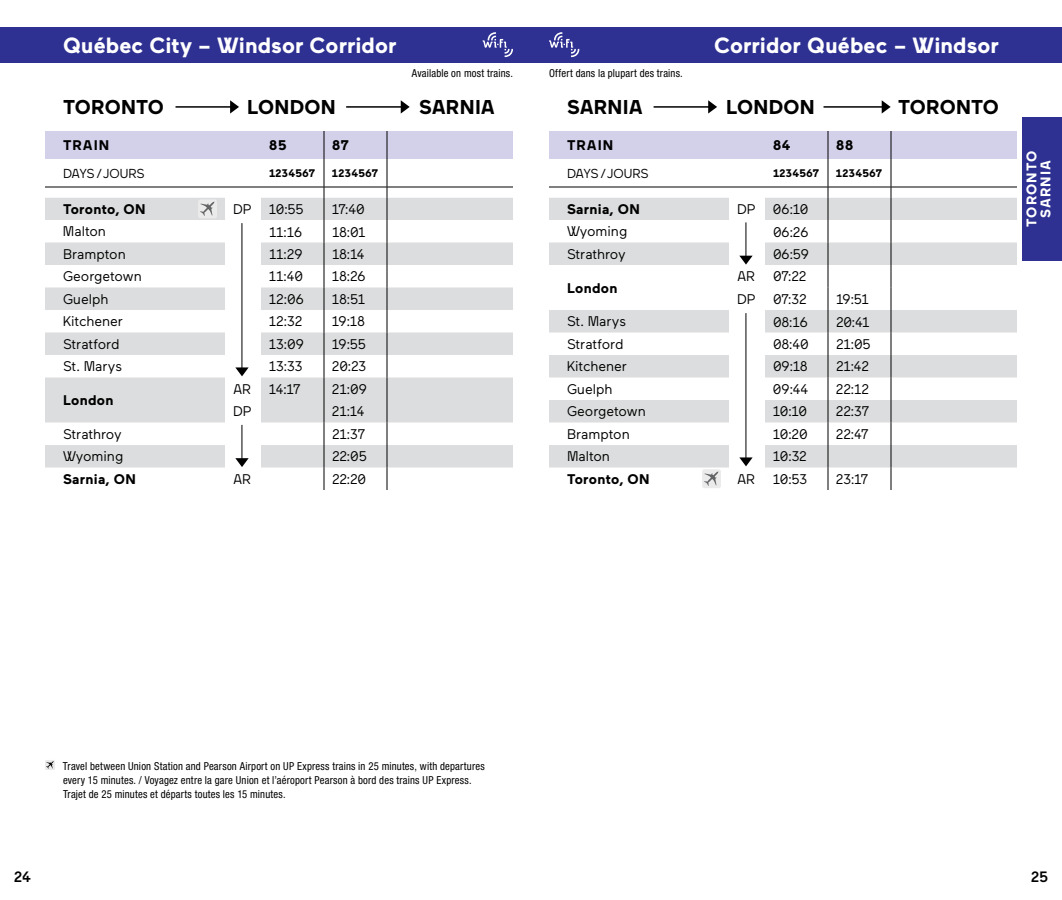
<style>
.page{position:relative;width:1062px;height:900px;background:#fff}
.page>*{position:absolute;margin:0;border:0;box-sizing:border-box;transform-origin:0 0}
.t1{font:700 22px "Via Maax";letter-spacing:.005em;color:#fff}
.t2{font:700 20px "Via Maax";letter-spacing:.005em;color:#000}
.t3{font:500 15px "Via Maax";color:#000}
.t4{font:14px "Via Maax";letter-spacing:-.015em;color:#000}
.t5{font:700 14px "Via Maax";letter-spacing:.02em;color:#000}
.t6{font:700 14px/14px "Via Maax";letter-spacing:.065em;color:#fff;text-align:center}
.t7{font:13px "Via Maax";letter-spacing:-.03em;color:#000}
.t8{font:condensed 11px/14px "Helvetica Neue LT Std";letter-spacing:.02em;color:#000}
.t9{font:700 11px "Via Maax";letter-spacing:.005em;color:#000}
</style>
<div class="page">
<div style="left:0;top:27px;width:1062px;height:36px;background:#2e3092"></div>
<svg style="left:483px;top:32px;width:30px;height:25px"></svg>
<svg style="left:549px;top:32px;width:30px;height:25px"></svg>
<div style="left:1022px;top:117px;width:40px;height:144px;background:#2e3092"></div>
<svg style="left:45px;top:131px;width:468px;height:359px"></svg>
<svg style="left:549px;top:131px;width:468px;height:359px"></svg>
<hr style="left:176px;top:106px;width:61px;height:2px;background:#000">
<svg style="left:230px;top:100px;width:9px;height:14px"></svg>
<hr style="left:654px;top:106px;width:61px;height:2px;background:#000">
<svg style="left:708px;top:100px;width:9px;height:14px"></svg>
<hr style="left:346px;top:106px;width:62px;height:2px;background:#000">
<svg style="left:401px;top:100px;width:9px;height:14px"></svg>
<hr style="left:824px;top:106px;width:65px;height:2px;background:#000">
<svg style="left:882px;top:100px;width:9px;height:14px"></svg>
<div style="left:45px;top:760px;width:10px;height:10px;background:#ebebec"></div>
<svg style="left:46px;top:761px;width:8px;height:8px"></svg>
<h1 class="t1" style="left:63px;top:33px;width:335px">Québec City – Windsor Corridor</h1>
<h1 class="t1" style="left:714px;top:33px;width:286px">Corridor Québec – Windsor</h1>
<p class="t8" style="left:412px;top:66px;width:103px">Available on most trains.</p>
<p class="t8" style="left:549px;top:66px;width:135px">Offert dans la plupart des trains.</p>
<h2 class="t2" style="left:63px;top:96px;width:102px">TORONTO</h2>
<h2 class="t2" style="left:247px;top:96px;width:90px">LONDON</h2>
<h2 class="t2" style="left:419px;top:96px;width:77px">SARNIA</h2>
<p class="t5" style="left:63px;top:138px;width:48px">TRAIN</p>
<p class="t5" style="left:269px;top:138px;width:19px">85</p>
<p class="t5" style="left:332px;top:138px;width:18px">87</p>
<p class="t7" style="left:63px;top:166px;width:83px">DAYS/JOURS</p>
<p class="t9" style="left:269px;top:167px;width:48px">1234567</p>
<p class="t9" style="left:332px;top:167px;width:48px">1234567</p>
<p class="t5" style="left:63px;top:202px;width:84px">Toronto, ON</p>
<p class="t4" style="left:233px;top:202px;width:20px">DP</p>
<p class="t4" style="left:269px;top:202px;width:36px">10:55</p>
<p class="t4" style="left:332px;top:202px;width:34px">17:40</p>
<p class="t4" style="left:63px;top:224px;width:44px">Malton</p>
<p class="t4" style="left:269px;top:224px;width:35px">11:16</p>
<p class="t4" style="left:332px;top:224px;width:35px">18:01</p>
<p class="t4" style="left:63px;top:247px;width:64px">Brampton</p>
<p class="t4" style="left:269px;top:247px;width:35px">11:29</p>
<p class="t4" style="left:332px;top:247px;width:34px">18:14</p>
<p class="t4" style="left:63px;top:269px;width:80px">Georgetown</p>
<p class="t4" style="left:269px;top:269px;width:36px">11:40</p>
<p class="t4" style="left:332px;top:269px;width:35px">18:26</p>
<p class="t4" style="left:63px;top:292px;width:47px">Guelph</p>
<p class="t4" style="left:269px;top:292px;width:37px">12:06</p>
<p class="t4" style="left:332px;top:292px;width:35px">18:51</p>
<p class="t4" style="left:63px;top:314px;width:62px">Kitchener</p>
<p class="t4" style="left:269px;top:314px;width:35px">12:32</p>
<p class="t4" style="left:332px;top:314px;width:34px">19:18</p>
<p class="t4" style="left:63px;top:337px;width:58px">Stratford</p>
<p class="t4" style="left:269px;top:337px;width:37px">13:09</p>
<p class="t4" style="left:332px;top:337px;width:36px">19:55</p>
<p class="t4" style="left:63px;top:359px;width:61px">St. Marys</p>
<p class="t4" style="left:269px;top:359px;width:35px">13:33</p>
<p class="t4" style="left:332px;top:359px;width:36px">20:23</p>
<p class="t5" style="left:63px;top:393px;width:52px">London</p>
<p class="t4" style="left:233px;top:382px;width:20px">AR</p>
<p class="t4" style="left:269px;top:382px;width:33px">14:17</p>
<p class="t4" style="left:332px;top:382px;width:36px">21:09</p>
<p class="t4" style="left:233px;top:404px;width:20px">DP</p>
<p class="t4" style="left:332px;top:404px;width:34px">21:14</p>
<p class="t4" style="left:63px;top:427px;width:60px">Strathroy</p>
<p class="t4" style="left:332px;top:427px;width:35px">21:37</p>
<p class="t4" style="left:63px;top:449px;width:62px">Wyoming</p>
<p class="t4" style="left:332px;top:449px;width:36px">22:05</p>
<p class="t5" style="left:63px;top:472px;width:74px">Sarnia, ON</p>
<p class="t4" style="left:233px;top:472px;width:20px">AR</p>
<p class="t4" style="left:332px;top:472px;width:36px">22:20</p>
<h2 class="t2" style="left:567px;top:96px;width:77px">SARNIA</h2>
<h2 class="t2" style="left:726px;top:96px;width:90px">LONDON</h2>
<h2 class="t2" style="left:898px;top:96px;width:102px">TORONTO</h2>
<p class="t5" style="left:567px;top:138px;width:48px">TRAIN</p>
<p class="t5" style="left:773px;top:138px;width:19px">84</p>
<p class="t5" style="left:836px;top:138px;width:19px">88</p>
<p class="t7" style="left:567px;top:166px;width:83px">DAYS/JOURS</p>
<p class="t9" style="left:773px;top:167px;width:48px">1234567</p>
<p class="t9" style="left:836px;top:167px;width:48px">1234567</p>
<p class="t5" style="left:567px;top:202px;width:74px">Sarnia, ON</p>
<p class="t4" style="left:737px;top:202px;width:20px">DP</p>
<p class="t4" style="left:773px;top:202px;width:37px">06:10</p>
<p class="t4" style="left:567px;top:224px;width:62px">Wyoming</p>
<p class="t4" style="left:773px;top:224px;width:37px">06:26</p>
<p class="t4" style="left:567px;top:247px;width:60px">Strathroy</p>
<p class="t4" style="left:773px;top:247px;width:37px">06:59</p>
<p class="t5" style="left:567px;top:280px;width:52px">London</p>
<p class="t4" style="left:737px;top:269px;width:20px">AR</p>
<p class="t4" style="left:773px;top:269px;width:35px">07:22</p>
<p class="t4" style="left:737px;top:292px;width:20px">DP</p>
<p class="t4" style="left:773px;top:292px;width:35px">07:32</p>
<p class="t4" style="left:836px;top:292px;width:35px">19:51</p>
<p class="t4" style="left:567px;top:314px;width:61px">St. Marys</p>
<p class="t4" style="left:773px;top:314px;width:37px">08:16</p>
<p class="t4" style="left:836px;top:314px;width:35px">20:41</p>
<p class="t4" style="left:567px;top:337px;width:58px">Stratford</p>
<p class="t4" style="left:773px;top:337px;width:37px">08:40</p>
<p class="t4" style="left:836px;top:337px;width:36px">21:05</p>
<p class="t4" style="left:567px;top:359px;width:62px">Kitchener</p>
<p class="t4" style="left:773px;top:359px;width:36px">09:18</p>
<p class="t4" style="left:836px;top:359px;width:35px">21:42</p>
<p class="t4" style="left:567px;top:382px;width:47px">Guelph</p>
<p class="t4" style="left:773px;top:382px;width:37px">09:44</p>
<p class="t4" style="left:836px;top:382px;width:35px">22:12</p>
<p class="t4" style="left:567px;top:404px;width:80px">Georgetown</p>
<p class="t4" style="left:773px;top:404px;width:36px">10:10</p>
<p class="t4" style="left:836px;top:404px;width:35px">22:37</p>
<p class="t4" style="left:567px;top:427px;width:64px">Brampton</p>
<p class="t4" style="left:773px;top:427px;width:36px">10:20</p>
<p class="t4" style="left:836px;top:427px;width:34px">22:47</p>
<p class="t4" style="left:567px;top:449px;width:44px">Malton</p>
<p class="t4" style="left:773px;top:449px;width:35px">10:32</p>
<p class="t5" style="left:567px;top:472px;width:84px">Toronto, ON</p>
<p class="t4" style="left:737px;top:472px;width:20px">AR</p>
<p class="t4" style="left:773px;top:472px;width:36px">10:53</p>
<p class="t4" style="left:836px;top:472px;width:34px">23:17</p>
<p class="t6" style="left:1025px;top:227px;width:77px;rotate:-90deg">TORONTO<br>SARNIA</p>
<p class="t8" style="left:63px;top:759px;width:423px">Travel between Union Station and Pearson Airport on UP Express trains in 25 minutes, with departures every 15 minutes. / Voyagez entre la gare Union et l’aéroport Pearson à bord des trains UP Express.<br>Trajet de 25 minutes et départs toutes les 15 minutes.</p>
<p class="t3" style="left:14px;top:869px;width:19px">24</p>
<p class="t3" style="left:1031px;top:869px;width:19px">25</p>
</div>
